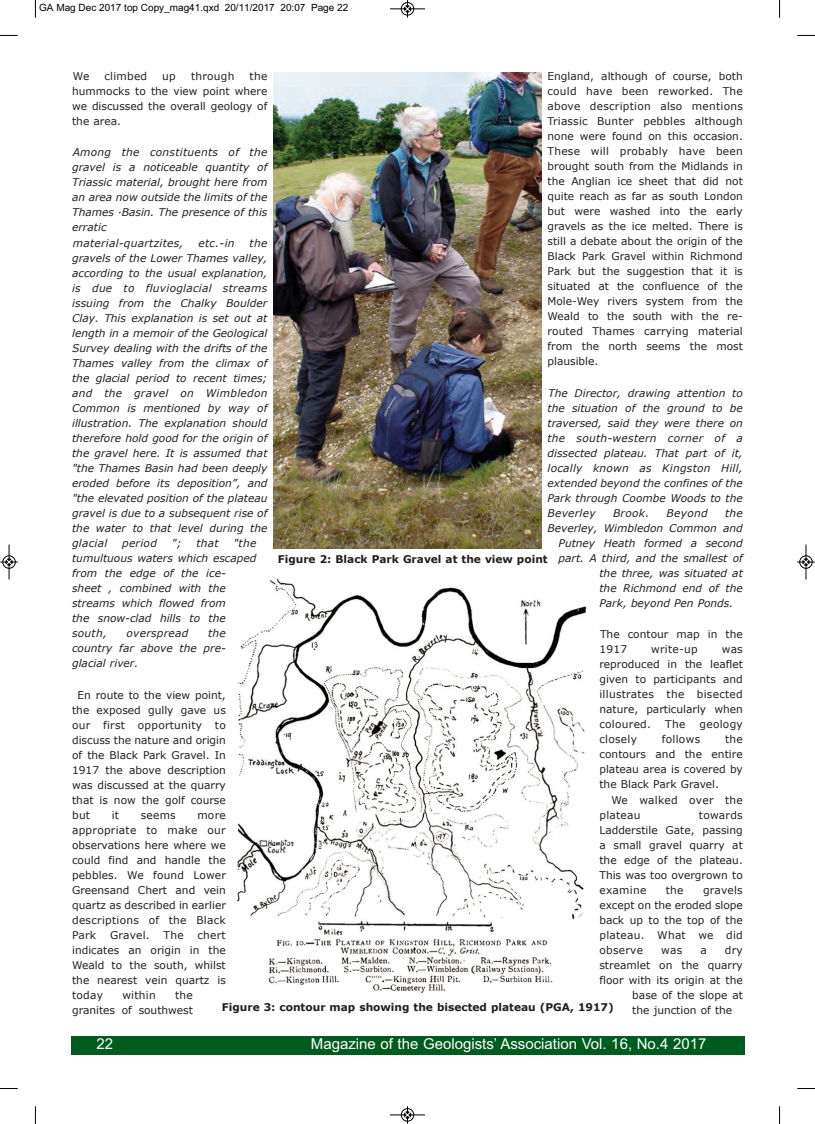
<style>
.page{position:relative;width:815px;height:1124px;background:#fff}
.page>*{position:absolute;margin:0;border:0;box-sizing:border-box;transform-origin:0 0}
.t1{font:15px "Arial";color:#fff}
.t2{font:10.62px/15px "Verdana";color:#231f20;text-align:justify}
.t3{font:italic 10.62px/15px "Verdana";color:#231f20;text-align:justify}
.t4{font:700 10.62px "Verdana";color:#231f20}
.t5{font:10.62px/15px "Verdana";letter-spacing:.025em;color:#231f20}
.t6{font:italic 10.62px "Verdana";letter-spacing:.025em;color:#231f20}
.t7{font:10px "Arial";color:#000}
</style>
<div class="page">
<div style="left:71px;top:1035px;width:673px;height:19px;background:#005b1f"></div>
<img style="left:274px;top:73px;width:267px;height:476px">
<img style="left:237px;top:578px;width:350px;height:415px">
<svg style="left:35px;top:0;width:1px;height:18px"></svg>
<svg style="left:0;top:35px;width:18px;height:1px"></svg>
<svg style="left:779px;top:0;width:1px;height:18px"></svg>
<svg style="left:797px;top:35px;width:18px;height:1px"></svg>
<svg style="left:35px;top:1106px;width:1px;height:17px"></svg>
<svg style="left:0;top:1088px;width:18px;height:1px"></svg>
<svg style="left:779px;top:1106px;width:1px;height:17px"></svg>
<svg style="left:797px;top:1088px;width:18px;height:1px"></svg>
<div style="left:401px;top:2px;width:13px;height:14px;border:1px solid #fff;border-radius:50%"></div>
<hr style="left:390px;top:9px;width:35px;height:1px;background:#000">
<div style="left:401px;top:2px;width:13px;height:13px;border:1px solid #000;border-radius:50%"></div>
<svg style="left:404px;top:0;width:7px;height:18px"></svg>
<hr style="left:390px;top:1114px;width:35px;height:1px;background:#000">
<div style="left:401px;top:1108px;width:13px;height:13px;border:1px solid #000;border-radius:50%"></div>
<svg style="left:404px;top:1106px;width:7px;height:17px"></svg>
<div style="left:2px;top:555px;width:14px;height:13px;border:1px solid #fff;border-radius:50%"></div>
<hr style="left:9px;top:544px;width:1px;height:35px;background:#000">
<div style="left:3px;top:555px;width:12px;height:13px;border:1px solid #000;border-radius:50%"></div>
<svg style="left:0;top:558px;width:18px;height:7px"></svg>
<div style="left:799px;top:555px;width:14px;height:13px;border:1px solid #fff;border-radius:50%"></div>
<hr style="left:806px;top:544px;width:1px;height:35px;background:#000">
<div style="left:800px;top:555px;width:12px;height:13px;border:1px solid #000;border-radius:50%"></div>
<svg style="left:797px;top:558px;width:18px;height:7px"></svg>
<p class="t7" style="left:39px;top:2px;width:311px">GA Mag Dec 2017 top Copy_mag41.qxd 20/11/2017 20:07 Page 22</p>
<p class="t2" style="left:72px;top:68px;width:197px;text-indent:177px">the hummocks to the view point where we discussed the overall geology of the area.</p>
<p class="t3" style="left:72px;top:144px;width:197px;text-align:left">Among the constituents of the gravel is a noticeable quantity of<br>Triassic material, brought here from an area now outside the limits of the<br>Thames ·Basin. The presence of this erratic<br>material-quartzites,</p>
<p class="t2" style="left:73px;top:68px;width:18px">We</p>
<p class="t5" style="left:104px;top:68px;width:44px">climbed</p>
<p class="t2" style="left:162px;top:68px;width:15px">up</p>
<p class="t5" style="left:191px;top:68px;width:45px">through</p>
<p class="t2" style="left:548px;top:68px;width:197px">England, although of course, both could have been reworked. The above description also mentions Triassic Bunter pebbles although none were found on this occasion.<br>These will probably have been brought south from the Midlands in the Anglian ice sheet that did not quite reach as far as south London but were washed into the early gravels as the ice melted. There is still a debate about the origin of the Black Park Gravel within Richmond Park but the suggestion that it is situated at the confluence of the Mole-Wey rivers system from the Weald to the south with the re&shy;routed Thames carrying material from the north seems the most plausible.</p>
<p class="t3" style="left:548px;top:385px;width:197px">The Director, drawing attention to the situation of the ground to be traversed, said they were there on the south-western corner of a dissected plateau. That part of it, locally known as Kingston Hill, extended beyond the confines of the Park through Coombe Woods to the Beverley</p>
<p class="t3" style="left:72px;top:235px;width:197px;text-indent:178px">the gravels of the Lower Thames valley, according to the usual explanation, is due to fluvioglacial streams issuing from the Chalky Boulder Clay. This explanation is set out at length in a memoir of the Geological Survey dealing with the drifts of the Thames valley from the climax of the glacial period to recent times; and the gravel on Wimbledon Common is mentioned by way of illustration. The explanation should therefore hold good for the origin of the gravel here. It is assumed that "the Thames Basin had been deeply eroded before its deposition”, and "the elevated position of the plateau gravel is due to a subsequent rise of the water to that level during the glacial</p>
<p class="t3" style="left:199px;top:235px;width:37px">etc.-in</p>
<p class="t3" style="left:613px;top:505px;width:38px">Brook.</p>
<p class="t3" style="left:667px;top:505px;width:43px">Beyond</p>
<p class="t3" style="left:725px;top:505px;width:19px">the</p>
<p class="t3" style="left:548px;top:520px;width:197px">Beverley, Wimbledon Common and</p>
<p class="t3" style="left:559px;top:535px;width:186px">Putney Heath formed a second</p>
<p class="t3" style="left:559px;top:550px;width:186px">part. A third, and the smallest of</p>
<p class="t3" style="left:599px;top:565px;width:145px">the three, was situated at</p>
<p class="t3" style="left:599px;top:580px;width:145px">the Richmond end of the</p>
<p class="t3" style="left:599px;top:595px;width:135px">Park, beyond Pen Ponds.</p>
<p class="t2" style="left:599px;top:626px;width:145px">The contour map in the<br>1917</p>
<p class="t3" style="left:72px;top:535px;width:186px;text-align:left;text-indent:161px">"the tumultuous waters which escaped from the edge of the ice&shy;sheet , combined with the streams which flowed from<br>the snow-clad hills to the south,</p>
<p class="t3" style="left:122px;top:535px;width:36px">period</p>
<p class="t3" style="left:172px;top:535px;width:11px">";</p>
<p class="t3" style="left:196px;top:535px;width:24px">that</p>
<p class="t4" style="left:278px;top:552px;width:271px">Figure 2: Black Park Gravel at the view point</p>
<p class="t3" style="left:72px;top:625px;width:155px;text-indent:136px">the country far above the pre&shy;glacial river.</p>
<p class="t2" style="left:72px;top:686px;width:155px;text-indent:5px">En route to the view point, the exposed gully gave us our first opportunity to discuss the nature and origin of the Black Park Gravel. In 1917 the above description was discussed at the quarry that is now the golf course but</p>
<p class="t6" style="left:126px;top:626px;width:64px">overspread</p>
<p class="t2" style="left:651px;top:641px;width:48px">write-up</p>
<p class="t2" style="left:599px;top:641px;width:145px;text-indent:122px">was reproduced in the leaflet given to participants and illustrates the bisected nature, particularly when coloured.</p>
<p class="t2" style="left:665px;top:716px;width:22px">The</p>
<p class="t5" style="left:700px;top:716px;width:45px">geology</p>
<p class="t5" style="left:599px;top:731px;width:39px">closely</p>
<p class="t5" style="left:662px;top:731px;width:40px">follows</p>
<p class="t2" style="left:599px;top:731px;width:145px;text-indent:126px">the contours and the entire plateau area is covered by the Black Park Gravel.</p>
<p class="t5" style="left:599px;top:791px;width:145px;text-indent:12px">We walked over the plateau</p>
<p class="t2" style="left:599px;top:806px;width:145px;text-indent:100px">towards Ladderstile Gate, passing a small gravel quarry at the edge of the plateau.<br>This was too overgrown to examine</p>
<p class="t2" style="left:112px;top:806px;width:9px">it</p>
<p class="t2" style="left:141px;top:806px;width:37px">seems</p>
<p class="t2" style="left:72px;top:806px;width:155px;text-indent:125px">more appropriate to make our observations here where we could find and handle the pebbles. We found Lower Greensand Chert and vein quartz as described in earlier descriptions of the Black Park</p>
<p class="t2" style="left:599px;top:881px;width:145px;text-indent:104px">gravels except on the eroded slope back up to the top of the plateau. What we did observe</p>
<p class="t2" style="left:666px;top:881px;width:19px">the</p>
<p class="t2" style="left:72px;top:926px;width:155px;text-indent:125px">chert indicates an origin in the Weald to the south, whilst the nearest vein quartz is today</p>
<p class="t2" style="left:110px;top:926px;width:41px">Gravel.</p>
<p class="t2" style="left:164px;top:926px;width:22px">The</p>
<p class="t2" style="left:661px;top:942px;width:23px">was</p>
<p class="t2" style="left:700px;top:942px;width:8px">a</p>
<p class="t2" style="left:725px;top:942px;width:19px">dry</p>
<p class="t2" style="left:599px;top:957px;width:145px">streamlet on the quarry</p>
<p class="t2" style="left:599px;top:972px;width:145px">floor with its origin at the</p>
<p class="t2" style="left:632px;top:987px;width:112px">base of the slope at</p>
<p class="t2" style="left:632px;top:1002px;width:101px">the junction of the</p>
<p class="t2" style="left:72px;top:986px;width:122px;text-align:right">the<br>granites of southwest</p>
<p class="t2" style="left:122px;top:986px;width:35px">within</p>
<p class="t4" style="left:222px;top:1000px;width:394px">Figure 3: contour map showing the bisected plateau (PGA, 1917)</p>
<h1 class="t1" style="left:96px;top:1035px;width:18px">22</h1>
<h1 class="t1" style="left:311px;top:1035px;width:397px">Magazine of the Geologists’ Association Vol. 16, No.4 2017</h1>
</div>
